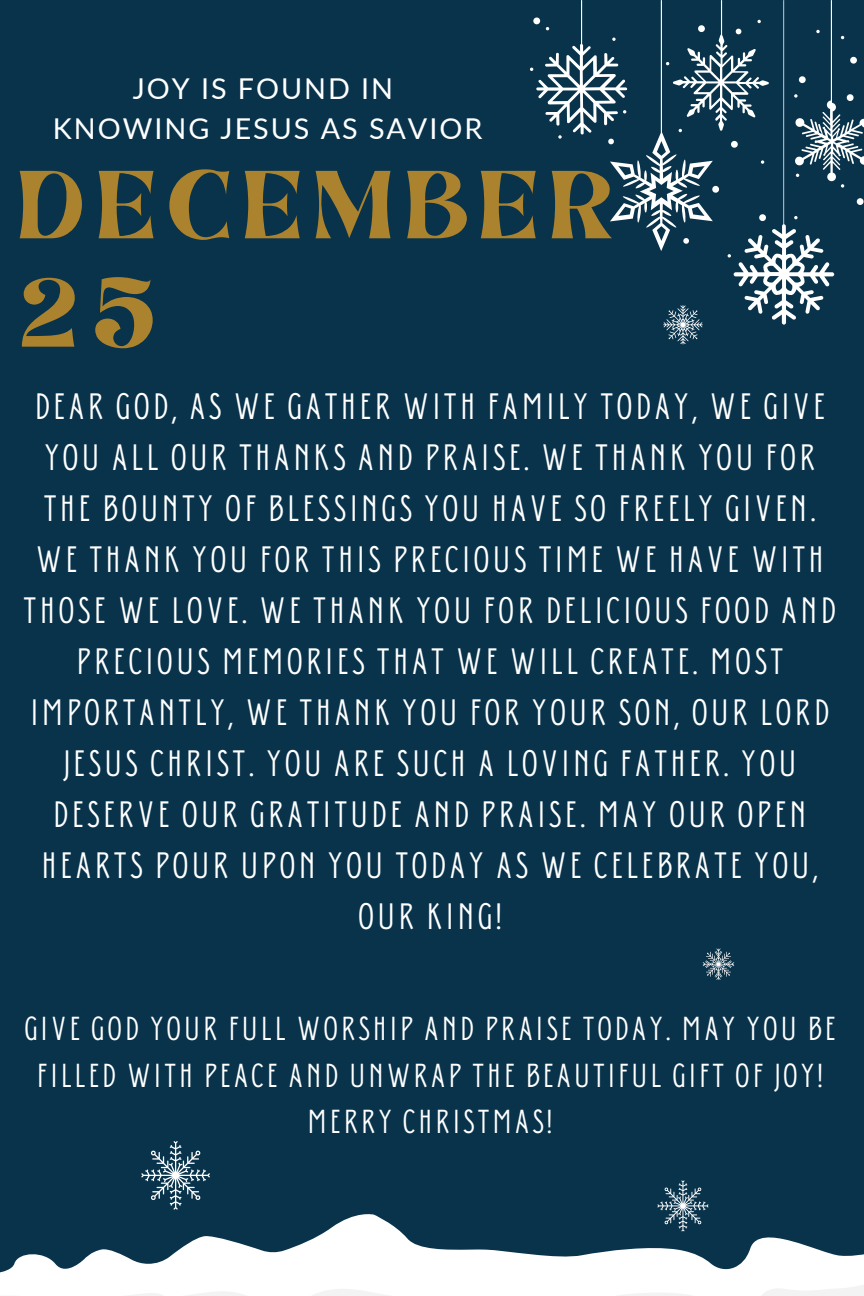
<style>
.page{position:relative;width:864px;height:1296px;background:#08334b}
.page>*{position:absolute;margin:0;border:0;box-sizing:border-box;transform-origin:0 0}
.t1{font:77.6px/108.4px "Brasika Display";letter-spacing:.155em;color:#ab822d}
.t2{font:36.65px/51px "Donau Uppercase Neue";letter-spacing:.09em;color:#fff;text-align:center}
.t3{font:33.2px/46.5px "Donau Uppercase Neue";letter-spacing:.09em;color:#fff;text-align:center}
.t4{font:28.75px/40.1px "Lato";letter-spacing:.07em;color:#fff;text-align:center}
</style>
<div class="page">
<svg style="left:0;top:1214px;width:864px;height:64px"></svg>
<svg style="left:0;top:1278px;width:864px;height:18px;background:#fdfdfd"></svg>
<svg style="left:530px;top:0;width:334px;height:344px"></svg>
<svg style="left:141px;top:1141px;width:69px;height:69px"></svg>
<svg style="left:703px;top:948px;width:31px;height:32px"></svg>
<svg style="left:657px;top:1180px;width:51px;height:51px"></svg>
<p class="t4" style="left:53px;top:68px;width:431px">JOY IS FOUND IN<br>KNOWING JESUS AS SAVIOR</p>
<h1 class="t1" style="left:17px;top:154px;width:596px">DECEMBER<br>25</h1>
<p class="t2" style="left:24px;top:380px;width:814px">DEAR GOD, AS WE GATHER WITH FAMILY TODAY, WE GIVE YOU ALL OUR THANKS AND PRAISE. WE THANK YOU FOR THE BOUNTY OF BLESSINGS YOU HAVE SO FREELY GIVEN.<br>WE THANK YOU FOR THIS PRECIOUS TIME WE HAVE WITH THOSE WE LOVE. WE THANK YOU FOR DELICIOUS FOOD AND PRECIOUS MEMORIES THAT WE WILL CREATE. MOST IMPORTANTLY, WE THANK YOU FOR YOUR SON, OUR LORD JESUS CHRIST. YOU ARE SUCH A LOVING FATHER. YOU DESERVE OUR GRATITUDE AND PRAISE. MAY OUR OPEN HEARTS POUR UPON YOU TODAY AS WE CELEBRATE YOU, OUR KING!</p>
<p class="t3" style="left:24px;top:1005px;width:813px">GIVE GOD YOUR FULL WORSHIP AND PRAISE TODAY. MAY YOU BE<br>FILLED WITH PEACE AND UNWRAP THE BEAUTIFUL GIFT OF JOY!<br>MERRY CHRISTMAS!</p>
</div>
